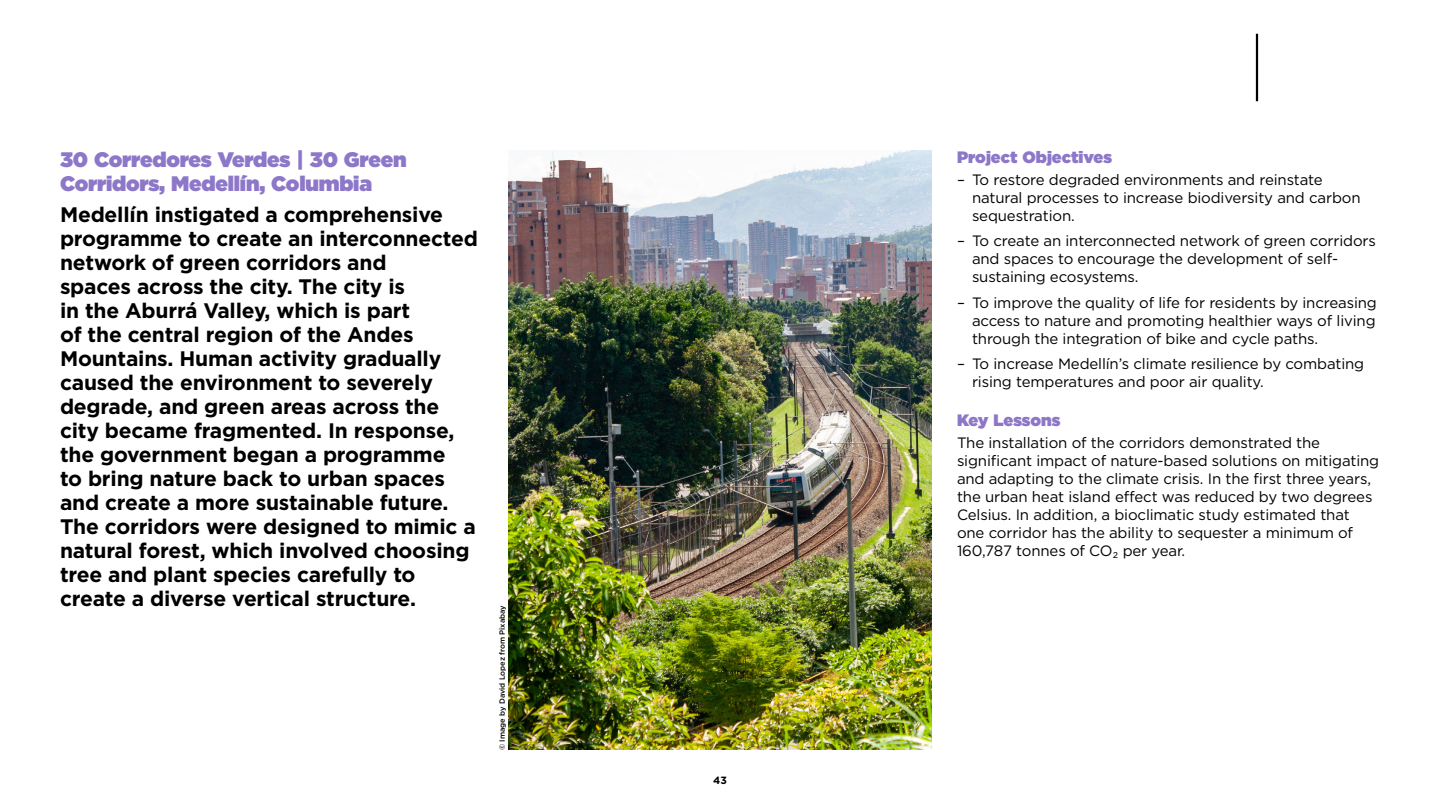
<style>
.page{position:relative;width:1440px;height:810px;background:#fff}
.page>*{position:absolute;margin:0;border:0;box-sizing:border-box;transform-origin:0 0}
.t1{font:700 21px/24px "Gotham";letter-spacing:-.01em;color:#000}
.t2{font:900 21px/24px "Gotham";letter-spacing:-.01em;color:#8d77c8}
.t3{font:900 16.5px "Gotham";color:#8d77c8}
.t4{font:15px/18px "Gotham";letter-spacing:-.01em;color:#000}
.t5{font:700 10.5px "Gotham";color:#000}
.t6{font:500 7.5px "Gotham";color:#000}
</style>
<div class="page">
<img style="left:508px;top:150px;width:424px;height:600px">
<hr style="left:1256px;top:34px;width:2px;height:67px;background:#000">
<h1 class="t2" style="left:60px;top:147px;width:348px">30 Corredores Verdes | 30 Green<br>Corridors, Medellín, Columbia</h1>
<p class="t1" style="left:60px;top:203px;width:419px">Medellín instigated a comprehensive programme to create an interconnected network of green corridors and<br>spaces across the city. The city is<br>in the Aburrá Valley, which is part<br>of the central region of the Andes Mountains. Human activity gradually caused the environment to severely degrade, and green areas across the city became fragmented. In response, the government began a programme<br>to bring nature back to urban spaces and create a more sustainable future.<br>The corridors were designed to mimic a natural forest, which involved choosing tree and plant species carefully to create a diverse vertical structure.</p>
<p class="t6" style="left:497px;top:750px;width:146px;rotate:-90deg">© Image by David Lopez from Pixabay</p>
<p class="t5" style="left:713px;top:774px;width:15px">43</p>
<p class="t3" style="left:957px;top:146px;width:157px">Project Objectives</p>
<p class="t4" style="left:972px;top:170px;width:390px;text-indent:-15px">– To restore degraded environments and reinstate natural processes to increase biodiversity and carbon sequestration.</p>
<p class="t4" style="left:972px;top:232px;width:405px;text-indent:-15px">– To create an interconnected network of green corridors and spaces to encourage the development of self&shy;sustaining ecosystems.</p>
<p class="t4" style="left:972px;top:293px;width:406px;text-align:justify;text-indent:-15px">– To improve the quality of life for residents by increasing access to nature and promoting healthier ways of living through the integration of bike and cycle paths.</p>
<p class="t4" style="left:972px;top:355px;width:394px;text-indent:-15px">– To increase Medellín’s climate resilience by combating rising temperatures and poor air quality.</p>
<p class="t3" style="left:957px;top:409px;width:105px">Key Lessons</p>
<p class="t4" style="left:957px;top:434px;width:424px">The installation of the corridors demonstrated the significant impact of nature-based solutions on mitigating and adapting to the climate crisis. In the first three years, the urban heat island effect was reduced by two degrees Celsius. In addition, a bioclimatic study estimated that one corridor has the ability to sequester a minimum of 160,787 tonnes of CO₂ per year.</p>
</div>
